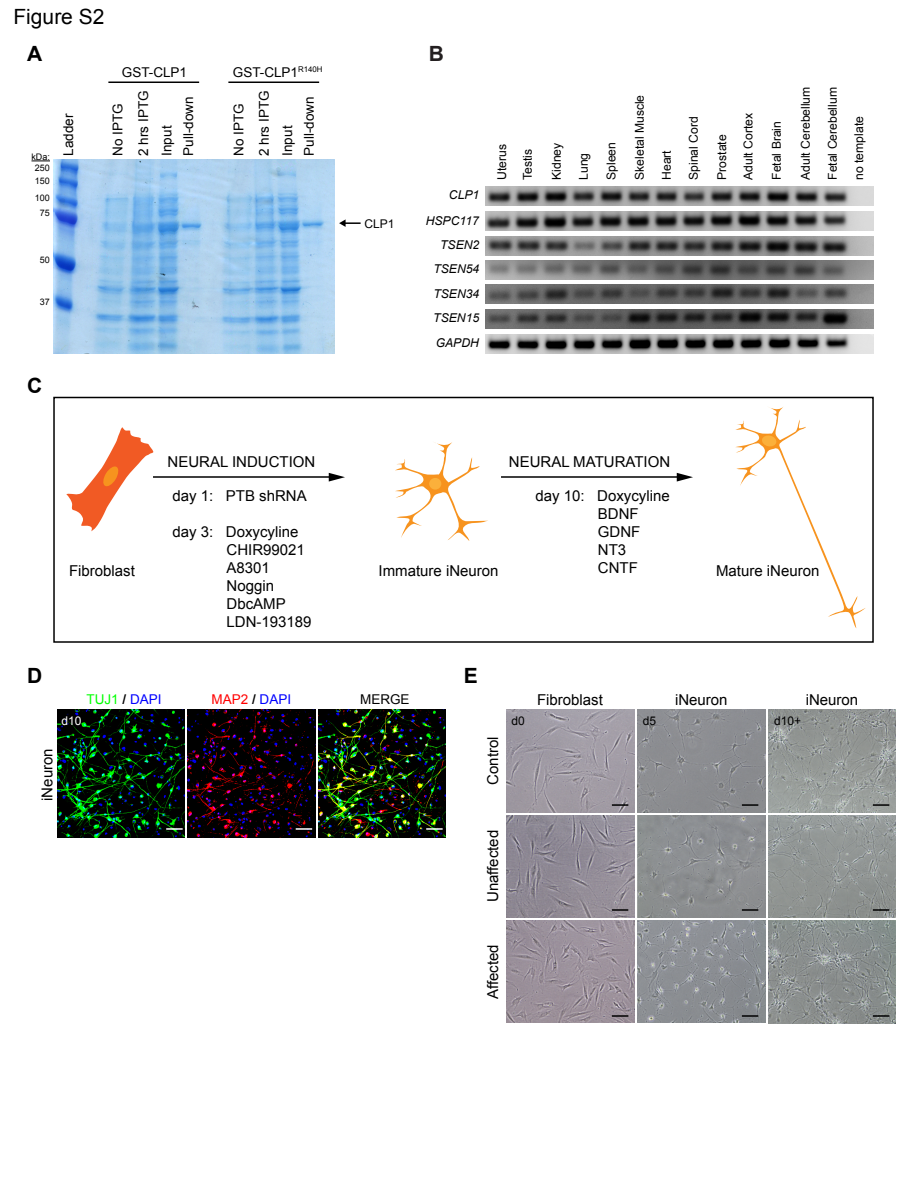
<style>
.page{position:relative;width:918px;height:1188px;background:#fff}
.page>*{position:absolute;margin:0;border:0;box-sizing:border-box;transform-origin:0 0}
.t1{font:21px "Arial";color:#000}
.t2{font:700 21px "Arial";color:#000}
.t3{font:700 21px "Arial";color:#231f20}
.t4{font:15px/18px "Arial";color:#000}
.t5{font:13.5px/25.5px "Arial";color:#000}
.t6{font:13.5px "Arial";color:#0f0}
.t7{font:13.5px "Arial";color:#f00}
.t8{font:12.15px/25.7px "Arial";color:#000}
.t9{font:italic 12.15px/24.3px "Arial";color:#000}
.t10{font:12px "Arial";color:#000}
.t11{font:12px "Arial";color:#fff}
.t12{font:9px/15.8px "Arial";color:#000;text-align:center}
.s1{font-weight:700;color:#000}
.s2{color:#00f}
</style>
<div class="page">
<div style="left:53px;top:397px;width:821px;height:246px;border:2px solid #000"></div>
<svg style="left:66px;top:427px;width:88px;height:104px"></svg>
<hr style="left:153px;top:476px;width:179px;height:2px;background:#000">
<svg style="left:329px;top:473px;width:16px;height:9px"></svg>
<hr style="left:501px;top:476px;width:179px;height:2px;background:#000">
<svg style="left:677px;top:473px;width:16px;height:9px"></svg>
<svg style="left:395px;top:442px;width:93px;height:99px"></svg>
<div style="left:429px;top:478px;width:12px;height:12px;background:#fbb03b;border-radius:50%"></div>
<svg style="left:735px;top:407px;width:131px;height:221px"></svg>
<img style="left:507px;top:710px;width:128px;height:102px">
<img style="left:507px;top:815px;width:128px;height:102px">
<img style="left:507px;top:920px;width:128px;height:103px">
<svg style="left:612px;top:804px;width:16px;height:2px"></svg>
<img style="left:638px;top:710px;width:127px;height:102px">
<img style="left:638px;top:815px;width:127px;height:102px">
<img style="left:638px;top:920px;width:127px;height:103px">
<img style="left:768px;top:815px;width:128px;height:102px">
<img style="left:768px;top:921px;width:128px;height:102px">
<img style="left:768px;top:710px;width:128px;height:102px">
<img style="left:53px;top:160px;width:281px;height:193px">
<hr style="left:108px;top:82px;width:91px;height:1px;background:#000">
<hr style="left:228px;top:82px;width:91px;height:1px;background:#000">
<svg style="left:31px;top:161px;width:19px;height:1px"></svg>
<img style="left:188px;top:710px;width:127px;height:127px">
<img style="left:58px;top:710px;width:127px;height:127px">
<img style="left:318px;top:710px;width:128px;height:127px">
<svg style="left:166px;top:828px;width:17px;height:2px"></svg>
<svg style="left:339px;top:219px;width:22px;height:8px"></svg>
<img style="left:485px;top:211px;width:389px;height:19px">
<img style="left:485px;top:186px;width:389px;height:20px">
<img style="left:485px;top:334px;width:389px;height:19px">
<img style="left:485px;top:285px;width:389px;height:19px">
<img style="left:485px;top:237px;width:389px;height:19px">
<img style="left:485px;top:309px;width:389px;height:20px">
<img style="left:485px;top:261px;width:389px;height:19px">
<svg style="left:426px;top:828px;width:17px;height:2px"></svg>
<svg style="left:296px;top:828px;width:16px;height:2px"></svg>
<svg style="left:742px;top:804px;width:16px;height:2px"></svg>
<svg style="left:873px;top:804px;width:16px;height:2px"></svg>
<svg style="left:612px;top:909px;width:16px;height:2px"></svg>
<svg style="left:612px;top:1015px;width:16px;height:2px"></svg>
<svg style="left:742px;top:909px;width:16px;height:2px"></svg>
<svg style="left:873px;top:909px;width:16px;height:2px"></svg>
<svg style="left:742px;top:1015px;width:16px;height:2px"></svg>
<svg style="left:873px;top:1015px;width:16px;height:2px"></svg>
<h1 class="t1" style="left:13px;top:3px;width:93px">Figure S2</h1>
<h1 class="t2" style="left:27px;top:40px;width:17px">A</h1>
<p class="t12" style="left:31px;top:149px;width:20px">kDa:</p>
<p class="t12" style="left:35px;top:160px;width:17px">250</p>
<p class="t12" style="left:35px;top:190px;width:17px">100<br>75</p>
<p class="t12" style="left:40px;top:252px;width:12px">50</p>
<p class="t12" style="left:40px;top:294px;width:12px">37</p>
<p class="t12" style="left:35px;top:173px;width:17px">150</p>
<p class="t5" style="left:56px;top:156px;width:44px;rotate:-90deg">Ladder</p>
<p class="t5" style="left:122px;top:60px;width:67px">GST-CLP1</p>
<p class="t5" style="left:233px;top:60px;width:91px">GST-CLP1<sup>R140H</sup></p>
<p class="t5" style="left:105px;top:156px;width:67px;rotate:-90deg">No IPTG<br>2 hrs IPTG</p>
<p class="t5" style="left:156px;top:156px;width:61px;line-height:21.8px;rotate:-90deg">Input<br>Pull-down</p>
<p class="t5" style="left:226px;top:156px;width:67px;rotate:-90deg">No IPTG<br>2 hrs IPTG</p>
<p class="t5" style="left:277px;top:156px;width:61px;line-height:21.8px;rotate:-90deg">Input<br>Pull-down</p>
<h1 class="t2" style="left:27px;top:371px;width:17px">C</h1>
<h1 class="t3" style="left:429px;top:40px;width:17px">B</h1>
<p class="t9" style="left:449px;top:183px;width:32px">CLP1</p>
<p class="t10" style="left:365px;top:216px;width:32px">CLP1</p>
<p class="t9" style="left:426px;top:208px;width:55px">HSPC117</p>
<p class="t9" style="left:440px;top:233px;width:41px">TSEN2</p>
<p class="t9" style="left:433px;top:257px;width:47px">TSEN54<br>TSEN34</p>
<p class="t9" style="left:433px;top:306px;width:47px;line-height:24.9px">TSEN15<br>GAPDH</p>
<p class="t8" style="left:489px;top:180px;width:37px;rotate:-90deg">Uterus<br>Testis</p>
<p class="t8" style="left:544px;top:180px;width:39px;rotate:-90deg">Kidney</p>
<p class="t8" style="left:571px;top:180px;width:29px;rotate:-90deg">Lung</p>
<p class="t8" style="left:599px;top:180px;width:39px;rotate:-90deg">Spleen</p>
<p class="t8" style="left:627px;top:180px;width:87px;rotate:-90deg">Skeletal Muscle</p>
<p class="t8" style="left:654px;top:180px;width:31px;rotate:-90deg">Heart</p>
<p class="t8" style="left:681px;top:180px;width:65px;rotate:-90deg">Spinal Cord</p>
<p class="t8" style="left:709px;top:180px;width:68px;line-height:26.4px;rotate:-90deg">Prostate<br>Adult Cortex</p>
<p class="t8" style="left:764px;top:180px;width:60px;rotate:-90deg">Fetal Brain</p>
<p class="t8" style="left:793px;top:180px;width:95px;rotate:-90deg">Adult Cerebellum</p>
<p class="t8" style="left:820px;top:180px;width:94px;rotate:-90deg">Fetal Cerebellum</p>
<p class="t8" style="left:846px;top:180px;width:65px;rotate:-90deg">no template</p>
<p class="t4" style="left:69px;top:562px;width:67px">Fibroblast</p>
<h1 class="t2" style="left:27px;top:661px;width:17px">D</h1>
<p class="t4" style="left:168px;top:452px;width:149px">NEURAL INDUCTION</p>
<p class="t4" style="left:509px;top:452px;width:163px">NEURAL MATURATION</p>
<p class="t4" style="left:173px;top:487px;width:136px">day 1: PTB shRNA</p>
<p class="t4" style="left:227px;top:523px;width:87px;text-indent:-54px">day 3: Doxycyline<br>CHIR99021<br>A8301<br>Noggin<br>DbcAMP<br>LDN-193189</p>
<p class="t4" style="left:598px;top:487px;width:73px;text-indent:-62px">day 10: Doxycyline<br>BDNF<br>GDNF<br>NT3<br>CNTF</p>
<p class="t4" style="left:379px;top:562px;width:122px">Immature iNeuron</p>
<p class="t4" style="left:716px;top:562px;width:105px">Mature iNeuron</p>
<h1 class="t2" style="left:464px;top:661px;width:16px">E</h1>
<p class="t6" style="left:86px;top:690px;width:77px">TUJ1 <span class="s1">/</span> <span class="s2">DAPI</span></p>
<p class="t7" style="left:212px;top:690px;width:81px">MAP2 <span class="s1">/</span> <span class="s2">DAPI</span></p>
<p class="t5" style="left:360px;top:687px;width:51px">MERGE</p>
<p class="t11" style="left:61px;top:713px;width:22px">d10</p>
<p class="t4" style="left:38px;top:801px;width:54px;rotate:-90deg">iNeuron</p>
<p class="t4" style="left:484px;top:785px;width:50px;rotate:-90deg">Control</p>
<p class="t4" style="left:537px;top:691px;width:67px">Fibroblast</p>
<p class="t4" style="left:675px;top:691px;width:54px">iNeuron</p>
<p class="t4" style="left:806px;top:691px;width:54px">iNeuron</p>
<p class="t10" style="left:511px;top:713px;width:15px">d0</p>
<p class="t10" style="left:643px;top:713px;width:15px">d5</p>
<p class="t10" style="left:774px;top:713px;width:29px">d10+</p>
<p class="t4" style="left:484px;top:902px;width:74px;rotate:-90deg">Unaffected</p>
<p class="t4" style="left:484px;top:999px;width:56px;rotate:-90deg">Affected</p>
</div>
